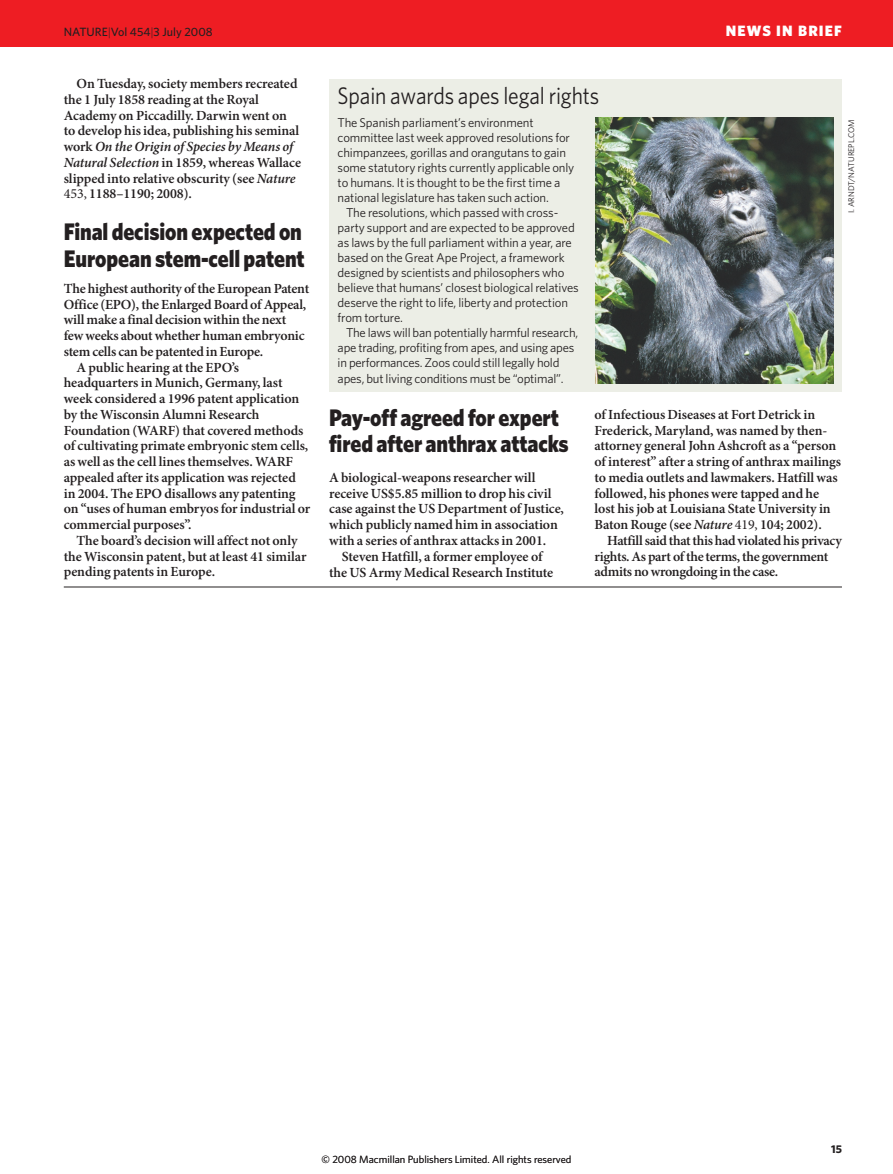
<style>
.page{position:relative;width:893px;height:1174px;background:#fff}
.page>*{position:absolute;margin:0;border:0;box-sizing:border-box;transform-origin:0 0}
.t1{font:900 24px/26.2px "Whitney";letter-spacing:-.005em;color:#231f20;scale:.9 1}
.t2{font:24px "Whitney";letter-spacing:-.005em;color:#231f20;scale:.9 1}
.t3{font:900 15px "Whitney";letter-spacing:.075em;color:#fff}
.t4{font:600 13.95px/15.8px "Minion Pro";letter-spacing:-.005em;color:#231f20}
.t5{font:12.75px/15px "Whitney";letter-spacing:-.01em;color:#231f20}
.t6{font:500 12px "Whitney";color:#231f20}
.t7{font:700 11.25px "Whitney";color:#231f20}
.t8{font:10.5px "Whitney Book 2";color:#231f20}
.t9{font:8.25px "Whitney";color:#231f20}
.s1{font-weight:300}
.s2{font-style:italic}
.s3{font-weight:400}
</style>
<div class="page">
<div style="left:329px;top:79px;width:513px;height:312px;background:#eceee6"></div>
<img style="left:595px;top:118px;width:238px;height:265px">
<div style="left:0;top:0;width:893px;height:47px;background:#ee1d23"></div>
<hr style="left:64px;top:587px;width:778px;height:1px;background:#231f20">
<p class="t6" style="left:64px;top:27px;width:150px">NATURE<span class="s1">|</span>Vol 454<span class="s1">|</span>3 July 2008</p>
<p class="t3" style="left:726px;top:25px;width:118px">NEWS IN BRIEF</p>
<p class="t4" style="left:64px;top:77px;width:239px;text-indent:13px">On Tuesday, society members recreated the 1 July 1858 reading at the Royal Academy on Piccadilly. Darwin went on to develop his idea, publishing his seminal work <span class="s2">On the Origin of Species by Means of Natural Selection</span> in 1859, whereas Wallace slipped into relative obscurity (see <span class="s2">Nature </span><span class="s3">453,</span> 1188–1190; 2008).</p>
<h1 class="t1" style="left:64px;top:221px;width:269px">Final decision expected on<br>European stem-cell patent</h1>
<p class="t4" style="left:64px;top:282px;width:247px">The highest authority of the European Patent</p>
<p class="t4" style="left:64px;top:297px;width:244px">Office (EPO), the Enlarged Board of Appeal,</p>
<p class="t4" style="left:64px;top:313px;width:224px">will make a final decision within the next</p>
<p class="t4" style="left:64px;top:329px;width:242px">few weeks about whether human embryonic</p>
<p class="t4" style="left:64px;top:345px;width:201px">stem cells can be patented in Europe.</p>
<p class="t4" style="left:77px;top:360px;width:164px">A public hearing at the EPO’s</p>
<p class="t4" style="left:64px;top:376px;width:220px">headquarters in Munich, Germany, last</p>
<p class="t4" style="left:64px;top:392px;width:237px">week considered a 1996 patent application</p>
<p class="t4" style="left:64px;top:408px;width:197px">by the Wisconsin Alumni Research</p>
<p class="t4" style="left:64px;top:423px;width:241px">Foundation (WARF) that covered methods</p>
<p class="t4" style="left:64px;top:439px;width:246px">of cultivating primate embryonic stem cells,</p>
<p class="t4" style="left:64px;top:455px;width:231px">as well as the cell lines themselves. WARF</p>
<p class="t4" style="left:64px;top:471px;width:234px">appealed after its application was rejected</p>
<p class="t4" style="left:64px;top:486px;width:233px">in 2004. The EPO disallows any patenting</p>
<p class="t4" style="left:64px;top:502px;width:248px">on “uses of human embryos for industrial or</p>
<p class="t4" style="left:64px;top:518px;width:129px">commercial purposes”.</p>
<p class="t4" style="left:77px;top:534px;width:223px">The board’s decision will affect not only</p>
<p class="t4" style="left:64px;top:549px;width:244px">the Wisconsin patent, but at least 41 similar</p>
<p class="t4" style="left:64px;top:565px;width:153px">pending patents in Europe.</p>
<h1 class="t2" style="left:338px;top:87px;width:292px">Spain awards apes legal rights</h1>
<p class="t5" style="left:338px;top:116px;width:238px">The Spanish parliament’s environment committee last week approved resolutions for chimpanzees, gorillas and orangutans to gain some statutory rights currently applicable only to humans. It is thought to be the first time a national legislature has taken such action.</p>
<p class="t5" style="left:338px;top:206px;width:243px;text-indent:9px">The resolutions, which passed with cross&shy;party support and are expected to be approved as laws by the full parliament within a year, are based on the Great Ape Project, a framework designed by scientists and philosophers who believe that humans’ closest biological relatives deserve the right to life, liberty and protection from torture.</p>
<p class="t5" style="left:338px;top:326px;width:242px;text-indent:9px">The laws will ban potentially harmful research, ape trading, profiting from apes, and using apes in performances. Zoos could still legally hold apes, but living conditions must be “optimal”.</p>
<p class="t9" style="left:848px;top:213px;width:95px;rotate:-90deg">I. ARNDT/NATUREPL.COM</p>
<h1 class="t1" style="left:329px;top:406px;width:268px">Pay-off agreed for expert fired after anthrax attacks</h1>
<p class="t4" style="left:329px;top:471px;width:208px">A biological-weapons researcher will</p>
<p class="t4" style="left:329px;top:486px;width:224px">receive US$5.85 million to drop his civil</p>
<p class="t4" style="left:329px;top:502px;width:236px">case against the US Department of Justice,</p>
<p class="t4" style="left:329px;top:518px;width:230px">which publicly named him in association</p>
<p class="t4" style="left:329px;top:534px;width:219px">with a series of anthrax attacks in 2001.</p>
<p class="t4" style="left:342px;top:549px;width:202px">Steven Hatfill, a former employee of</p>
<p class="t4" style="left:329px;top:565px;width:226px">the US Army Medical Research Institute</p>
<p class="t4" style="left:594px;top:408px;width:248px">of Infectious Diseases at Fort Detrick in Frederick, Maryland, was named by then&shy;attorney general John Ashcroft as a “person of interest” after a string of anthrax mailings to media outlets and lawmakers. Hatfill was followed, his phones were tapped and he lost his job at Louisiana State University in Baton Rouge (see <span class="s2">Nature</span> <span class="s3">419,</span> 104; 2002).</p>
<p class="t4" style="left:594px;top:534px;width:249px;text-indent:13px">Hatfill said that this had violated his privacy rights. As part of the terms, the government admits no wrongdoing in the case.</p>
<p class="t8" style="left:321px;top:1152px;width:251px">© 2008 Macmillan Publishers Limited. All rights reserved</p>
<p class="t7" style="left:831px;top:1144px;width:12px">15</p>
</div>
